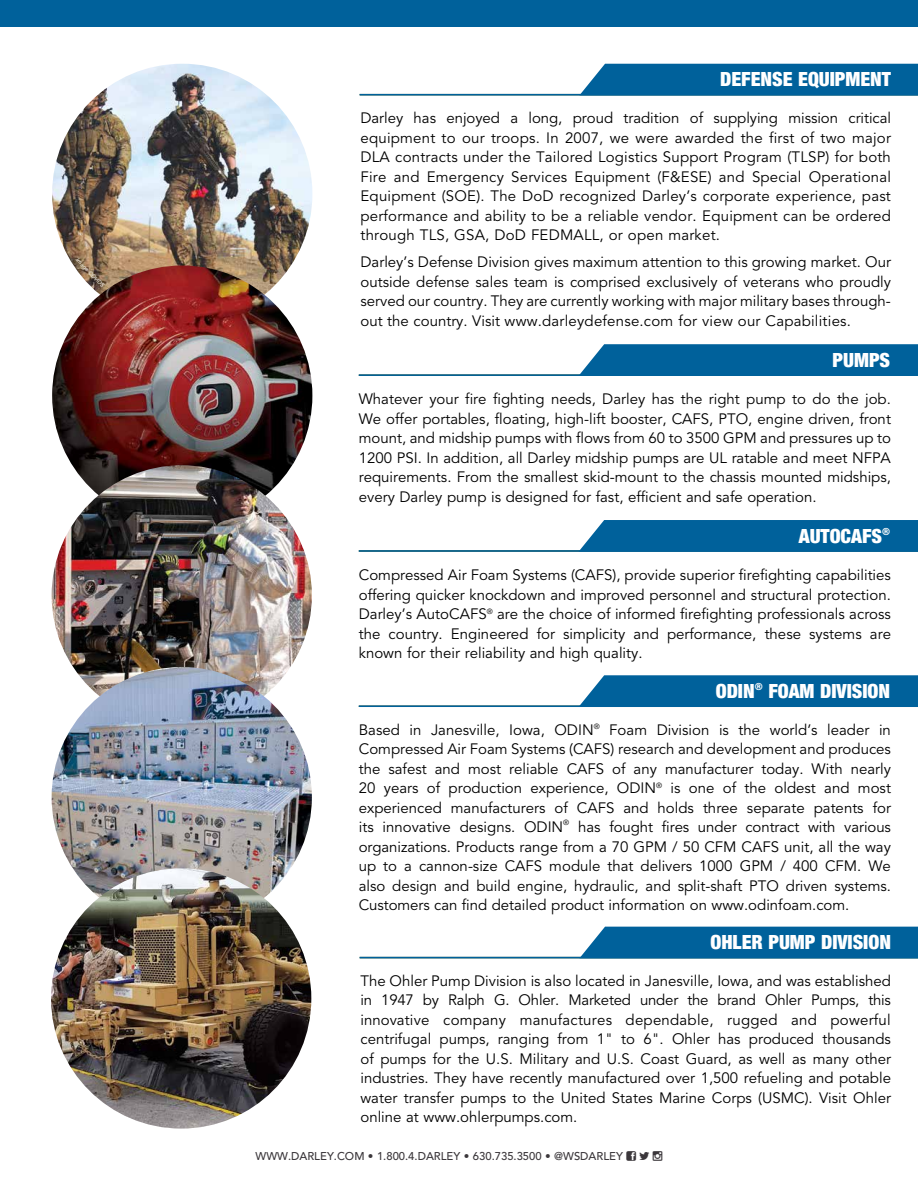
<style>
.page{position:relative;width:918px;height:1188px;background:#fff}
.page>*{position:absolute;margin:0;border:0;box-sizing:border-box;transform-origin:0 0}
.t1{font:21px "Sans Black Condensed DTC";color:#fff}
.t2{font:15px/19.5px "Avenir";color:#000;text-align:justify}
.t3{font:500 11.25px "Avenir";color:#3b373b}
.t4{font:7.5px "Avenir";color:#000}
.t5{font:italic 5.55px "Avenir";color:#fff}
</style>
<div class="page">
<div style="left:0;top:0;width:918px;height:27px;background:#00619b"></div>
<svg style="left:580px;top:344px;width:338px;height:30px;background:#0b679f"></svg>
<div style="left:580px;top:520px;width:338px;height:30px;background:#00619b"></div>
<div style="left:579px;top:675px;width:339px;height:31px;background:#00619b"></div>
<hr style="left:359px;top:374px;width:559px;height:2px;background:#00619b">
<hr style="left:359px;top:550px;width:559px;height:2px;background:#00619b">
<hr style="left:359px;top:706px;width:559px;height:1px;background:#00619b">
<div style="left:579px;top:64px;width:339px;height:30px;background:#00619b"></div>
<hr style="left:360px;top:94px;width:558px;height:1px;background:#00619b">
<img style="left:52px;top:64px;width:260px;height:260px;border-radius:130px">
<img style="left:52px;top:265px;width:260px;height:261px;border-radius:130px">
<img style="left:52px;top:465px;width:260px;height:261px;border-radius:130px">
<img style="left:52px;top:667px;width:260px;height:260px;border-radius:130px">
<img style="left:51px;top:868px;width:260px;height:261px;border-radius:130px">
<div style="left:579px;top:927px;width:339px;height:30px;background:#00619b"></div>
<hr style="left:360px;top:957px;width:558px;height:1px;background:#00619b">
<p class="t5" style="left:80px;top:257px;width:39px;rotate:46deg">Image ©DVIDS</p>
<h1 class="t1" style="left:720px;top:67px;width:172px">DEFENSE EQUIPMENT</h1>
<p class="t2" style="left:360px;top:109px;width:532px">Darley has enjoyed a long, proud tradition of supplying mission critical equipment to our troops. In 2007, we were awarded the first of two major DLA contracts under the Tailored Logistics Support Program (TLSP) for both Fire and Emergency Services Equipment (F&amp;ESE) and Special Operational Equipment (SOE). The DoD recognized Darley’s corporate experience, past performance and ability to be a reliable vendor. Equipment can be ordered through TLS, GSA, DoD FEDMALL, or open market.</p>
<p class="t2" style="left:360px;top:253px;width:532px">Darley’s Defense Division gives maximum attention to this growing market. Our outside defense sales team is comprised exclusively of veterans who proudly served our country. They are currently working with major military bases through&shy;out the country. Visit www.darleydefense.com for view our Capabilities.</p>
<h1 class="t1" style="left:833px;top:347px;width:59px">PUMPS</h1>
<p class="t2" style="left:359px;top:390px;width:534px">Whatever your fire fighting needs, Darley has the right pump to do the job.<br>We offer portables, floating, high-lift booster, CAFS, PTO, engine driven, front mount, and midship pumps with flows from 60 to 3500 GPM and pressures up to 1200 PSI. In addition, all Darley midship pumps are UL ratable and meet NFPA requirements. From the smallest skid-mount to the chassis mounted midships, every Darley pump is designed for fast, efficient and safe operation.</p>
<h1 class="t1" style="left:799px;top:523px;width:93px">AUTOCAFS<sup>®</sup></h1>
<p class="t2" style="left:359px;top:566px;width:534px">Compressed Air Foam Systems (CAFS), provide superior firefighting capabilities offering quicker knockdown and improved personnel and structural protection.<br>Darley’s AutoCAFS<sup>®</sup> are the choice of informed firefighting professionals across the country. Engineered for simplicity and performance, these systems are known for their reliability and high quality.</p>
<h1 class="t1" style="left:716px;top:678px;width:176px">ODIN<sup>®</sup> FOAM DIVISION</h1>
<p class="t2" style="left:359px;top:720px;width:534px">Based in Janesville, Iowa, ODIN<sup>®</sup> Foam Division is the world’s leader in Compressed Air Foam Systems (CAFS) research and development and produces the safest and most reliable CAFS of any manufacturer today. With nearly 20 years of production experience, ODIN<sup>®</sup> is one of the oldest and most experienced manufacturers of CAFS and holds three separate patents for its innovative designs. ODIN</p>
<p class="t4" style="left:563px;top:818px;width:7px">®</p>
<p class="t2" style="left:359px;top:818px;width:534px;text-indent:219px">has fought fires under contract with various organizations. Products range from a 70 GPM / 50 CFM CAFS unit, all the way up to a cannon-size CAFS module that delivers 1000 GPM / 400 CFM. We also design and build engine, hydraulic, and split-shaft PTO driven systems.<br>Customers can find detailed product information on www.odinfoam.com.</p>
<h1 class="t1" style="left:710px;top:929px;width:182px">OHLER PUMP DIVISION</h1>
<p class="t2" style="left:360px;top:971px;width:532px">The Ohler Pump Division is also located in Janesville, Iowa, and was established in 1947 by Ralph G. Ohler. Marketed under the brand Ohler Pumps, this innovative company manufactures dependable, rugged and powerful centrifugal pumps, ranging from 1" to 6". Ohler has produced thousands of pumps for the U.S. Military and U.S. Coast Guard, as well as many other industries. They have recently manufactured over 1,500 refueling and potable water transfer pumps to the United States Marine Corps (USMC). Visit Ohler online at www.ohlerpumps.com.</p>
<p class="t3" style="left:256px;top:1149px;width:369px">WWW.DARLEY.COM • 1.800.4.DARLEY • 630.735.3500 • @WSDARLEY</p>
</div>
